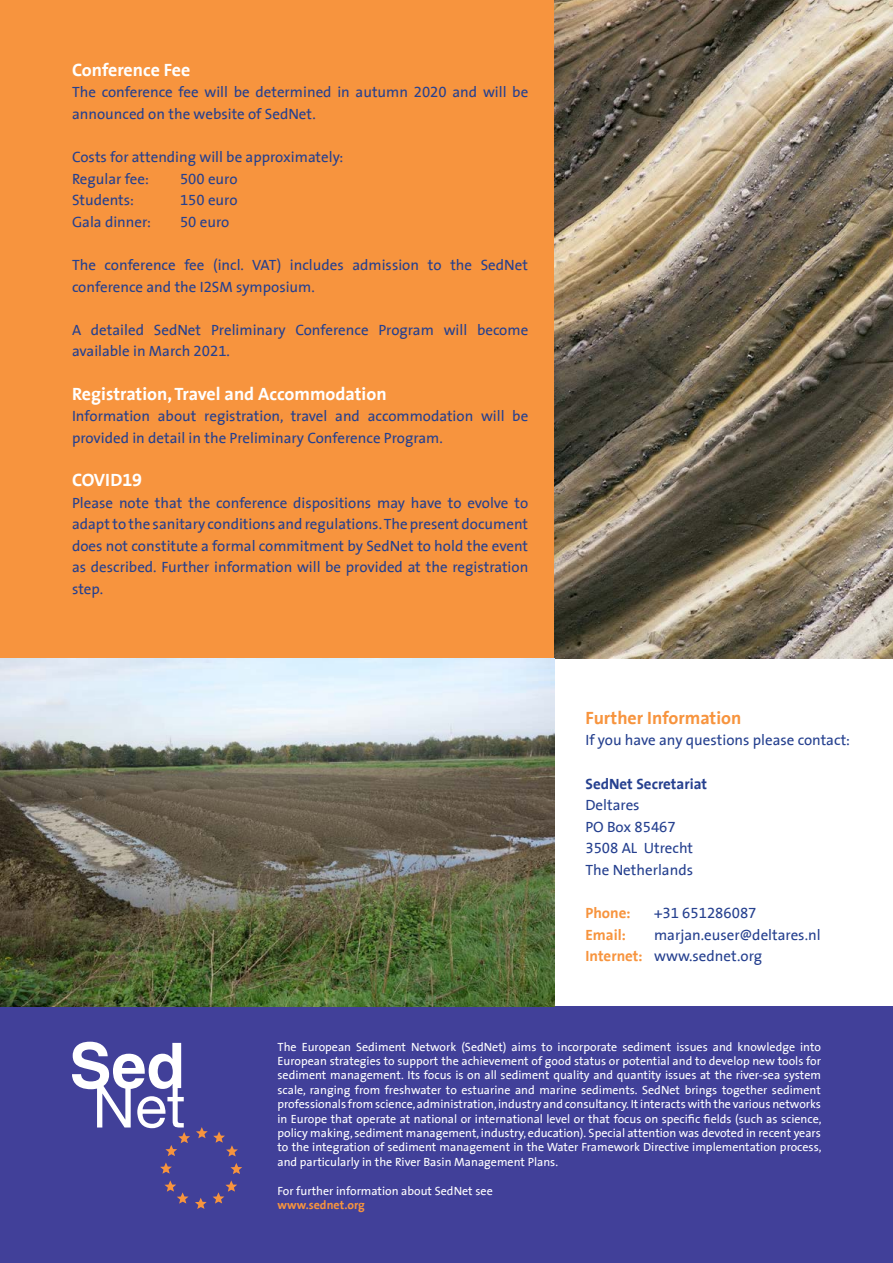
<style>
.page{position:relative;width:893px;height:1263px;background:#fff}
.page>*{position:absolute;margin:0;border:0;box-sizing:border-box;transform-origin:0 0}
.t1{font:700 18px "Anwb The Sans";color:#fff}
.t2{font:700 18px "Anwb The Sans";color:#f7943e}
.t3{font:15px/21.6px "Anwb The Sans";color:#25408f}
.t4{font:700 15px/21.6px "Anwb The Sans";color:#f7943e}
.t5{font:700 15px "Anwb The Sans";color:#25408f}
.t6{font:12px/14.4px "Anwb The Sans";color:#fff;text-align:justify}
.t7{font:700 12px "Anwb The Sans";color:#f7943e}
</style>
<div class="page">
<div style="left:0;top:0;width:555px;height:659px;background:#f7943e"></div>
<div style="left:0;top:1007px;width:893px;height:256px;background:#414099"></div>
<svg style="left:196px;top:1127px;width:42px;height:29px"></svg>
<svg style="left:230px;top:1163px;width:12px;height:11px"></svg>
<svg style="left:213px;top:1180px;width:24px;height:23px"></svg>
<svg style="left:195px;top:1198px;width:12px;height:11px"></svg>
<svg style="left:164px;top:1180px;width:25px;height:23px"></svg>
<svg style="left:160px;top:1162px;width:12px;height:12px"></svg>
<svg style="left:72px;top:1042px;width:118px;height:114px"></svg>
<img style="left:555px;top:0;width:338px;height:659px">
<img style="left:0;top:659px;width:555px;height:348px">
<p class="t1" style="left:72px;top:59px;width:120px">Conference Fee</p>
<p class="t3" style="left:72px;top:82px;width:458px">The conference fee will be determined in autumn 2020 and will be announced on the website of SedNet.</p>
<p class="t3" style="left:72px;top:146px;width:273px">Costs for attending will be approximately:<br>Regular fee:</p>
<p class="t3" style="left:180px;top:168px;width:59px">500 euro</p>
<p class="t3" style="left:72px;top:190px;width:63px">Students:</p>
<p class="t3" style="left:180px;top:190px;width:59px">150 euro</p>
<p class="t3" style="left:72px;top:211px;width:81px">Gala dinner:</p>
<p class="t3" style="left:180px;top:211px;width:51px">50 euro</p>
<p class="t3" style="left:72px;top:254px;width:458px">The conference fee (incl. VAT) includes admission to the SedNet conference and the I2SM symposium.</p>
<p class="t3" style="left:72px;top:319px;width:458px">A detailed SedNet Preliminary Conference Program will become available in March 2021.</p>
<p class="t1" style="left:72px;top:383px;width:316px">Registration, Travel and Accommodation</p>
<p class="t3" style="left:72px;top:406px;width:458px">Information about registration, travel and accommodation will be provided in detail in the Preliminary Conference Program.</p>
<p class="t1" style="left:72px;top:470px;width:72px">COVID19</p>
<p class="t3" style="left:72px;top:492px;width:458px;text-align:justify">Please note that the conference dispositions may have to evolve to adapt to the sanitary conditions and regulations. The present document does not constitute a formal commitment by SedNet to hold the event as described. Further information will be provided at the registration step.</p>
<p class="t2" style="left:585px;top:707px;width:157px">Further Information</p>
<p class="t3" style="left:585px;top:730px;width:266px">If you have any questions please contact:</p>
<p class="t5" style="left:585px;top:775px;width:123px">SedNet Secretariat</p>
<p class="t3" style="left:585px;top:794px;width:109px">Deltares<br>PO Box 85467<br>3508 AL Utrecht<br>The Netherlands</p>
<p class="t4" style="left:585px;top:902px;width:59px">Phone:<br>Email:<br>Internet:</p>
<p class="t3" style="left:654px;top:902px;width:168px">+31 651286087 marjan.euser@deltares.nl www.sednet.org</p>
<p class="t6" style="left:277px;top:1039px;width:546px">The European Sediment Network (SedNet) aims to incorporate sediment issues and knowledge into European strategies to support the achievement of good status or potential and to develop new tools for sediment management. Its focus is on all sediment quality and quantity issues at the river-sea system scale, ranging from freshwater to estuarine and marine sediments. SedNet brings together sediment professionals from science, administration, industry and consultancy. It interacts with the various networks in Europe that operate at national or international level or that focus on specific fields (such as science, policy making, sediment management, industry, education). Special attention was devoted in recent years to the integration of sediment management in the Water Framework Directive implementation process, and particularly in the River Basin Management Plans.</p>
<p class="t6" style="left:277px;top:1183px;width:217px">For further information about SedNet see</p>
<p class="t7" style="left:277px;top:1198px;width:89px">www.sednet.org</p>
</div>
